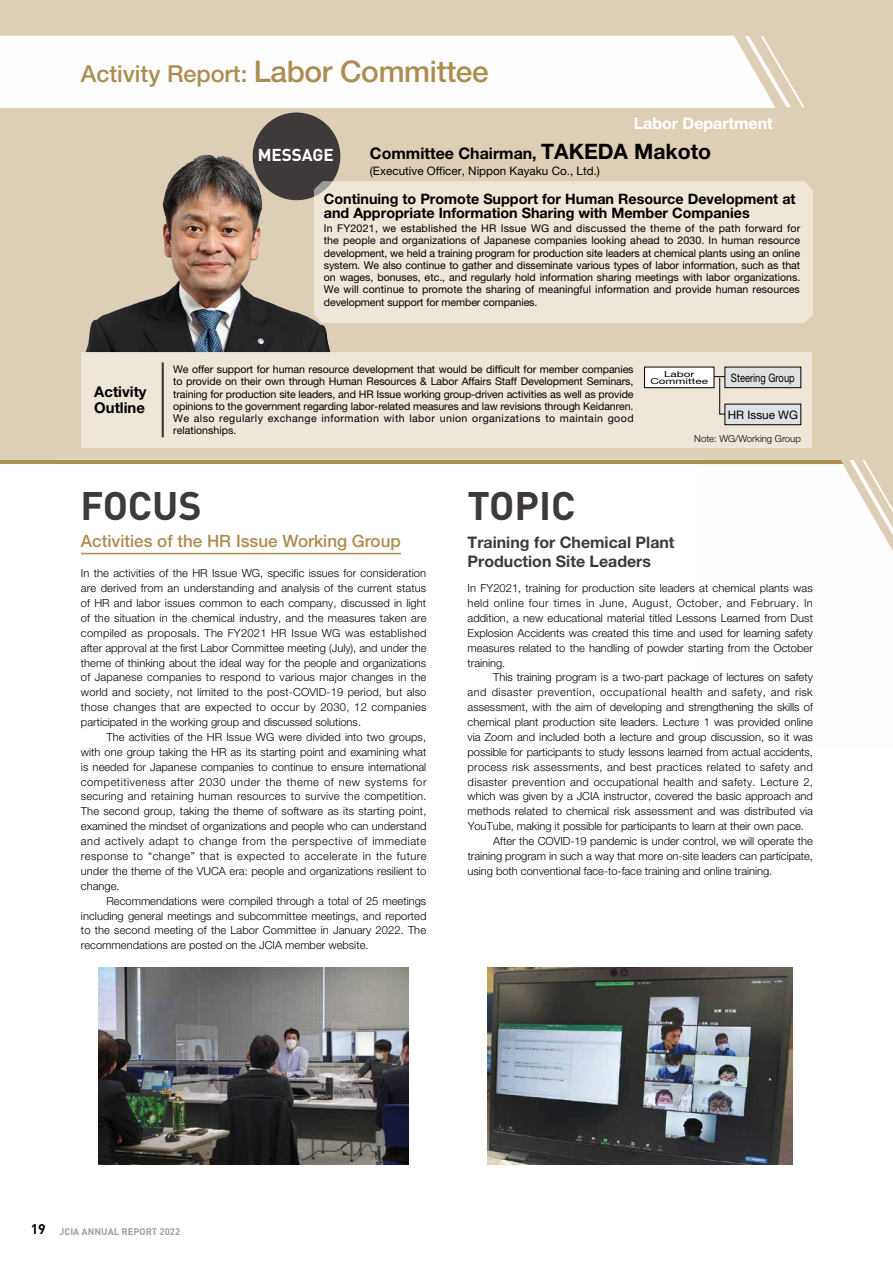
<style>
.page{position:relative;width:893px;height:1263px;background:#fff}
.page>*{position:absolute;margin:0;border:0;box-sizing:border-box;transform-origin:0 0}
.t1{font:700 39.3px "DIN Pro";color:#3e3a39}
.t2{font:500 23.4px "Helvetica Neue LT Std";color:#ac8d50}
.t3{font:500 16.95px "Helvetica Neue LT Pro";color:#ac8d50}
.t4{font:700 16.95px "DIN Pro";color:#fff}
.t5{font:700 15.9px/30.6px "Helvetica Neue LT Pro";color:#000}
.t6{font:700 15.9px/19.2px "Helvetica Neue LT Pro";color:#3e3a39}
.t7{font:700 14.85px/15.9px "Helvetica Neue LT Pro";color:#000}
.t8{font:700 14.4px/14.9px "Helvetica Neue LT Pro";color:#000}
.t9{font:11.7px "Helvetica Neue LT Pro";color:#000}
.t10{font:11.7px "Helvetica Neue LT Pro";color:#000;scale:.8 1}
.t11{font:300 11.1px/14.9px "Helvetica Neue LT Std";color:#000;text-align:justify}
.t12{font:300 11.1px "Helvetica Neue LT Std";letter-spacing:.03em;color:#000}
.t13{font:300 11.1px "Helvetica Neue LT Std";letter-spacing:.04em;color:#000}
.t14{font:300 11.1px "Helvetica Neue LT Std";letter-spacing:.02em;color:#000}
.t15{font:10.65px/12.1px "Helvetica Neue LT Pro";color:#000;text-align:justify}
.t16{font:700 9.6px "DIN Pro";color:#9fa0a0}
.t17{font:300 9.6px "Helvetica Neue LT Pro";color:#000}
.t18{font:8.25px/7.5px "Helvetica Neue LT Pro";color:#000;text-align:center;scale:1.43 1}
.s1{font-size:29.7px}
.s2{color:#fff}
.s3{font-size:21.3px}
.s4{font-size:13.8px;color:#000}
</style>
<div class="page">
<div style="left:0;top:0;width:893px;height:749px;background:#ddcfb5"></div>
<div style="left:55px;top:459px;width:789px;height:290px;background:#fefdfd"></div>
<svg style="left:844px;top:460px;width:49px;height:289px;background:#f9f6f2"></svg>
<div style="left:0;top:464px;width:703px;height:701px;background:#fff"></div>
<img style="left:85px;top:154px;width:245px;height:198px">
<hr style="left:0;top:460px;width:842px;height:4px;background:#ac8d50">
<div style="left:0;top:36px;width:461px;height:72px;background:#fefdfd"></div>
<svg style="left:461px;top:35px;width:343px;height:73px;background:#f9f6f3"></svg>
<div style="left:81px;top:352px;width:731px;height:96px;background:#ede6d9"></div>
<div style="left:644px;top:367px;width:70px;height:21px;background:#fff"></div>
<div style="left:644px;top:367px;width:70px;height:21px;border:1px solid #000"></div>
<div style="left:725px;top:367px;width:76px;height:21px;background:#dfe1e2"></div>
<div style="left:725px;top:367px;width:76px;height:21px;border:1px solid #000"></div>
<svg style="left:704px;top:376px;width:32px;height:39px"></svg>
<div style="left:725px;top:404px;width:76px;height:21px;background:#dfe1e2"></div>
<div style="left:725px;top:404px;width:76px;height:21px;border:1px solid #000"></div>
<hr style="left:162px;top:362px;width:2px;height:75px;background:#3e3a39">
<div style="left:253px;top:113px;width:87px;height:87px;background:#3e3a39;border-radius:50%"></div>
<div style="left:314px;top:181px;width:499px;height:142px;background:#ede6d9"></div>
<hr style="left:81px;top:553px;width:320px;height:1px;background:#ac8d50">
<img style="left:99px;top:968px;width:309px;height:197px">
<img style="left:488px;top:968px;width:305px;height:197px">
<h2 class="t2" style="left:81px;top:59px;width:409px">Activity Report: <span class="s1">Labor Committee</span></h2>
<h3 class="t7" style="left:94px;top:384px;width:54px">Activity<br>Outline</h3>
<h3 class="t5" style="left:370px;top:107px;width:404px;text-indent:264px"><span class="s2">Labor Department<br></span>Committee Chairman, <span class="s3">TAKEDA Makoto</span></h3>
<p class="t9" style="left:370px;top:163px;width:232px">(Executive Officer, Nippon Kayaku Co., Ltd.)</p>
<h3 class="t4" style="left:258px;top:141px;width:78px">MESSAGE</h3>
<p class="t8" style="left:324px;top:191px;width:473px">Continuing to Promote Support for Human Resource Development at and Appropriate Information Sharing with Member Companies</p>
<p class="t15" style="left:324px;top:222px;width:478px">In FY2021, we established the HR Issue WG and discussed the theme of the path forward for the people and organizations of Japanese companies looking ahead to 2030. In human resource development, we held a training program for production site leaders at chemical plants using an online system. We also continue to gather and disseminate various types of labor information, such as that on wages, bonuses, etc., and regularly hold information sharing meetings with labor organizations.<br>We will continue to promote the sharing of meaningful information and provide human resources development support for member companies.</p>
<p class="t15" style="left:173px;top:363px;width:462px">We offer support for human resource development that would be difficult for member companies to provide on their own through Human Resources &amp; Labor Affairs Staff Development Seminars, training for production site leaders, and HR Issue working group-driven activities as well as provide opinions to the government regarding labor-related measures and law revisions through Keidanren.<br>We also regularly exchange information with labor union organizations to maintain good relationships.</p>
<p class="t18" style="left:650px;top:370px;width:42px">Labor<br>Committee</p>
<p class="t10" style="left:731px;top:370px;width:81px">Steering Group</p>
<p class="t9" style="left:728px;top:407px;width:72px">HR Issue WG</p>
<p class="t17" style="left:694px;top:433px;width:108px">Note: WG/Working Group</p>
<h1 class="t1" style="left:80px;top:472px;width:123px">FOCUS</h1>
<h3 class="t3" style="left:81px;top:531px;width:321px">Activities of the HR Issue Working Group</h3>
<p class="t11" style="left:81px;top:566px;width:347px">In the activities of the HR Issue WG, specific issues for consideration are derived from an understanding and analysis of the current status of HR and labor issues common to each company, discussed in light of the situation in the chemical industry, and the measures taken are compiled as proposals. The FY2021 HR Issue WG was established after approval at the first Labor Committee meeting (July), and under the theme of thinking about the ideal way for the people and organizations of Japanese companies to respond to various major changes in the world and society, not limited to the post-COVID-19 period, but also those changes that are expected to occur by 2030, 12 companies participated in the working group and discussed solutions.</p>
<p class="t11" style="left:81px;top:729px;width:347px;text-indent:26px">The activities of the HR Issue WG were divided into two groups, with one group taking the HR as its starting point and examining what is needed for Japanese companies to continue to ensure international competitiveness after 2030 under the theme of new systems for securing and retaining human resources to survive the competition.<br>The second group, taking the theme of software as its starting point, examined the mindset of organizations and people who can understand and actively adapt to change from the perspective of immediate response to “change” that is expected to accelerate in the future under the theme of the VUCA era: people and organizations resilient to change.</p>
<p class="t11" style="left:81px;top:893px;width:347px;text-indent:26px">Recommendations were compiled through a total of 25 meetings including general meetings and subcommittee meetings, and reported to the second meeting of the Labor Committee in January 2022. The recommendations are posted on the JCIA member website.</p>
<h1 class="t1" style="left:467px;top:472px;width:110px">TOPIC</h1>
<h3 class="t6" style="left:468px;top:532px;width:208px">Training for Chemical Plant<br>Production Site Leaders</h3>
<p class="t11" style="left:468px;top:580px;width:347px">In FY2021, training for production site leaders at chemical plants was held online four times in June, August, October, and February. In addition, a new educational material titled Lessons Learned from Dust Explosion Accidents was created this time and used for learning safety measures related to the handling of powder starting from the October training.</p>
<p class="t11" style="left:493px;top:670px;width:321px">This training program is a two-part package of lectures on safety</p>
<p class="t13" style="left:468px;top:685px;width:347px">and disaster prevention, occupational health and safety, and risk</p>
<p class="t11" style="left:468px;top:699px;width:347px">assessment, with the aim of developing and strengthening the skills of</p>
<p class="t11" style="left:468px;top:714px;width:347px">chemical plant production site leaders. Lecture 1 was provided online</p>
<p class="t11" style="left:468px;top:729px;width:347px">via Zoom and included both a lecture and group discussion, so it was</p>
<p class="t11" style="left:468px;top:744px;width:347px">possible for participants to study lessons learned from actual accidents,</p>
<p class="t14" style="left:468px;top:760px;width:347px">process risk assessments, and best practices related to safety and</p>
<p class="t12" style="left:468px;top:775px;width:347px">disaster prevention and occupational health and safety. Lecture 2,</p>
<p class="t11" style="left:468px;top:789px;width:347px">which was given by a JCIA instructor, covered the basic approach and</p>
<p class="t11" style="left:468px;top:804px;width:347px">methods related to chemical risk assessment and was distributed via</p>
<p class="t11" style="left:468px;top:819px;width:338px">YouTube, making it possible for participants to learn at their own pace.</p>
<p class="t11" style="left:493px;top:833px;width:321px">After the COVID-19 pandemic is under control, we will operate the</p>
<p class="t11" style="left:468px;top:848px;width:347px">training program in such a way that more on-site leaders can participate,</p>
<p class="t11" style="left:468px;top:863px;width:306px">using both conventional face-to-face training and online training.</p>
<p class="t16" style="left:31px;top:1223px;width:151px"><span class="s4">19</span> JCIA ANNUAL REPORT 2022</p>
</div>
